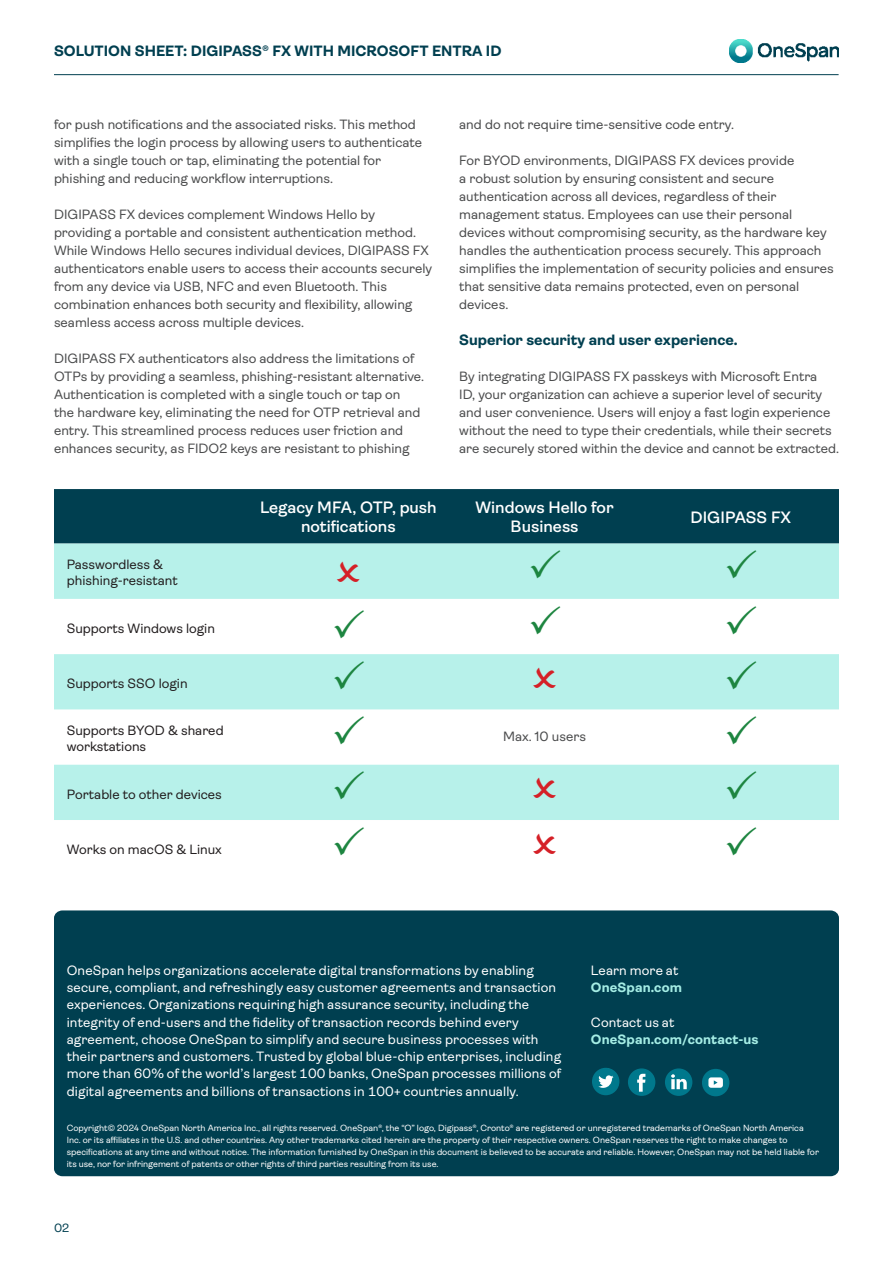
<style>
.page{position:relative;width:893px;height:1263px;background:#fff}
.page>*{position:absolute;margin:0;border:0;box-sizing:border-box;transform-origin:0 0}
.t1{font:600 16.5px/19.8px "Ambit";color:#fff;text-align:center}
.Secondary_Page_title{font:700 15px "Ambit";color:#003f50}
.Text_body{font:700 15px "Ambit";color:#003f50}
.Text_body-2{font:13.5px/18px "Ambit";color:#4b4c4d}
.Boiler_plate_body{font:13.5px/17.2px "Ambit";letter-spacing:.01em;color:#fff}
.t2{font:13.5px/16.2px "Ambit";color:#231f20}
.Boiler_plate_body-2{font:700 13.5px/17.2px "Ambit";letter-spacing:.01em;color:#a5ede5}
.t3{font:12px "Ambit";color:#003f50}
.boilerplate_smallprint{font:9px/12px "Ambit";color:#fff}
.s1{font-weight:700;color:#a5ede5}
.s2{font-weight:400;color:#fff}
</style>
<div class="page">
<div style="left:54px;top:910px;width:785px;height:266px;background:#003f50;border-radius:8px"></div>
<div style="left:628px;top:1068px;width:27px;height:28px;background:#00788c;border-radius:50%"></div>
<svg style="left:637px;top:1074px;width:8px;height:18px"></svg>
<svg style="left:665px;top:1068px;width:27px;height:28px"></svg>
<div style="left:702px;top:1069px;width:27px;height:27px;background:#00788c;border-radius:50%"></div>
<svg style="left:708px;top:1077px;width:15px;height:11px"></svg>
<svg style="left:592px;top:1068px;width:27px;height:27px"></svg>
<img style="left:729px;top:39px;width:110px;height:24px">
<hr style="left:54px;top:74px;width:785px;height:1px;background:#003f50">
<svg style="left:54px;top:581px;width:785px;height:239px;fill:#b7f1ea"></svg>
<svg style="left:54px;top:489px;width:785px;height:92px;background:#4b888f"></svg>
<svg style="left:334px;top:609px;width:30px;height:29px"></svg>
<svg style="left:531px;top:605px;width:29px;height:29px"></svg>
<svg style="left:727px;top:605px;width:29px;height:29px"></svg>
<svg style="left:334px;top:660px;width:30px;height:29px"></svg>
<svg style="left:533px;top:667px;width:23px;height:21px"></svg>
<svg style="left:727px;top:660px;width:29px;height:29px"></svg>
<svg style="left:334px;top:715px;width:30px;height:29px"></svg>
<svg style="left:727px;top:715px;width:29px;height:29px"></svg>
<svg style="left:334px;top:770px;width:30px;height:29px"></svg>
<svg style="left:533px;top:777px;width:23px;height:21px"></svg>
<svg style="left:727px;top:770px;width:29px;height:29px"></svg>
<p class="Secondary_Page_title" style="left:54px;top:43px;width:449px">SOLUTION SHEET: DIGIPASS® FX WITH MICROSOFT ENTRA ID</p>
<p class="Text_body-2" style="left:54px;top:115px;width:370px">for push notifications and the associated risks. This method simplifies the login process by allowing users to authenticate with a single touch or tap, eliminating the potential for phishing and reducing workflow interruptions.</p>
<p class="Text_body-2" style="left:54px;top:205px;width:380px">DIGIPASS FX devices complement Windows Hello by providing a portable and consistent authentication method.<br>While Windows Hello secures individual devices, DIGIPASS FX authenticators enable users to access their accounts securely from any device via USB, NFC and even Bluetooth. This combination enhances both security and flexibility, allowing seamless access across multiple devices.</p>
<p class="Text_body-2" style="left:54px;top:349px;width:372px">DIGIPASS FX authenticators also address the limitations of OTPs by providing a seamless, phishing-resistant alternative.<br>Authentication is completed with a single touch or tap on the hardware key, eliminating the need for OTP retrieval and entry. This streamlined process reduces user friction and enhances security, as FIDO2 keys are resistant to phishing</p>
<p class="Text_body-2" style="left:459px;top:115px;width:276px">and do not require time-sensitive code entry.</p>
<p class="Text_body-2" style="left:459px;top:151px;width:376px">For BYOD environments, DIGIPASS FX devices provide<br>a robust solution by ensuring consistent and secure authentication across all devices, regardless of their management status. Employees can use their personal devices without compromising security, as the hardware key handles the authentication process securely. This approach simplifies the implementation of security policies and ensures that sensitive data remains protected, even on personal devices.</p>
<p class="Text_body" style="left:459px;top:331px;width:280px">Superior security and user experience.</p>
<p class="Text_body-2" style="left:459px;top:367px;width:381px">By integrating DIGIPASS FX passkeys with Microsoft Entra<br>ID, your organization can achieve a superior level of security and user convenience. Users will enjoy a fast login experience without the need to type their credentials, while their secrets are securely stored within the device and cannot be extracted.</p>
<p class="t2" style="left:67px;top:557px;width:113px">Passwordless &amp; phishing-resistant</p>
<p class="t2" style="left:67px;top:620px;width:150px">Supports Windows login</p>
<p class="t1" style="left:260px;top:497px;width:178px">Legacy MFA, OTP, push notifications</p>
<p class="t1" style="left:476px;top:497px;width:140px">Windows Hello for<br>Business</p>
<p class="t1" style="left:690px;top:507px;width:102px">DIGIPASS FX</p>
<p class="t2" style="left:67px;top:675px;width:122px">Supports SSO login</p>
<p class="t2" style="left:67px;top:722px;width:158px">Supports BYOD &amp; shared workstations</p>
<p class="Text_body-2" style="left:503px;top:727px;width:84px">Max. 10 users</p>
<p class="t2" style="left:67px;top:786px;width:157px">Portable to other devices</p>
<p class="t2" style="left:67px;top:841px;width:157px">Works on macOS &amp; Linux</p>
<p class="Boiler_plate_body" style="left:67px;top:962px;width:496px">OneSpan helps organizations accelerate digital transformations by enabling secure, compliant, and refreshingly easy customer agreements and transaction experiences. Organizations requiring high assurance security, including the integrity of end-users and the fidelity of transaction records behind every agreement, choose OneSpan to simplify and secure business processes with their partners and customers. Trusted by global blue-chip enterprises, including more than 60% of the world’s largest 100 banks, OneSpan processes millions of digital agreements and billions of transactions in 100+ countries annually.</p>
<p class="Boiler_plate_body" style="left:591px;top:962px;width:93px">Learn more at<br><span class="s1">OneSpan.com</span></p>
<p class="Boiler_plate_body-2" style="left:591px;top:1013px;width:169px"><span class="s2">Contact us at<br></span>OneSpan.com/contact-us</p>
<p class="boilerplate_smallprint" style="left:67px;top:1122px;width:754px">Copyright© 2024 OneSpan North America Inc., all rights reserved. OneSpan®, the “O” logo, Digipass®, Cronto® are registered or unregistered trademarks of OneSpan North America Inc. or its affiliates in the U.S. and other countries. Any other trademarks cited herein are the property of their respective owners. OneSpan reserves the right to make changes to specifications at any time and without notice. The information furnished by OneSpan in this document is believed to be accurate and reliable. However, OneSpan may not be held liable for its use, nor for infringement of patents or other rights of third parties resulting from its use.</p>
<p class="t3" style="left:54px;top:1222px;width:17px">02</p>
</div>
